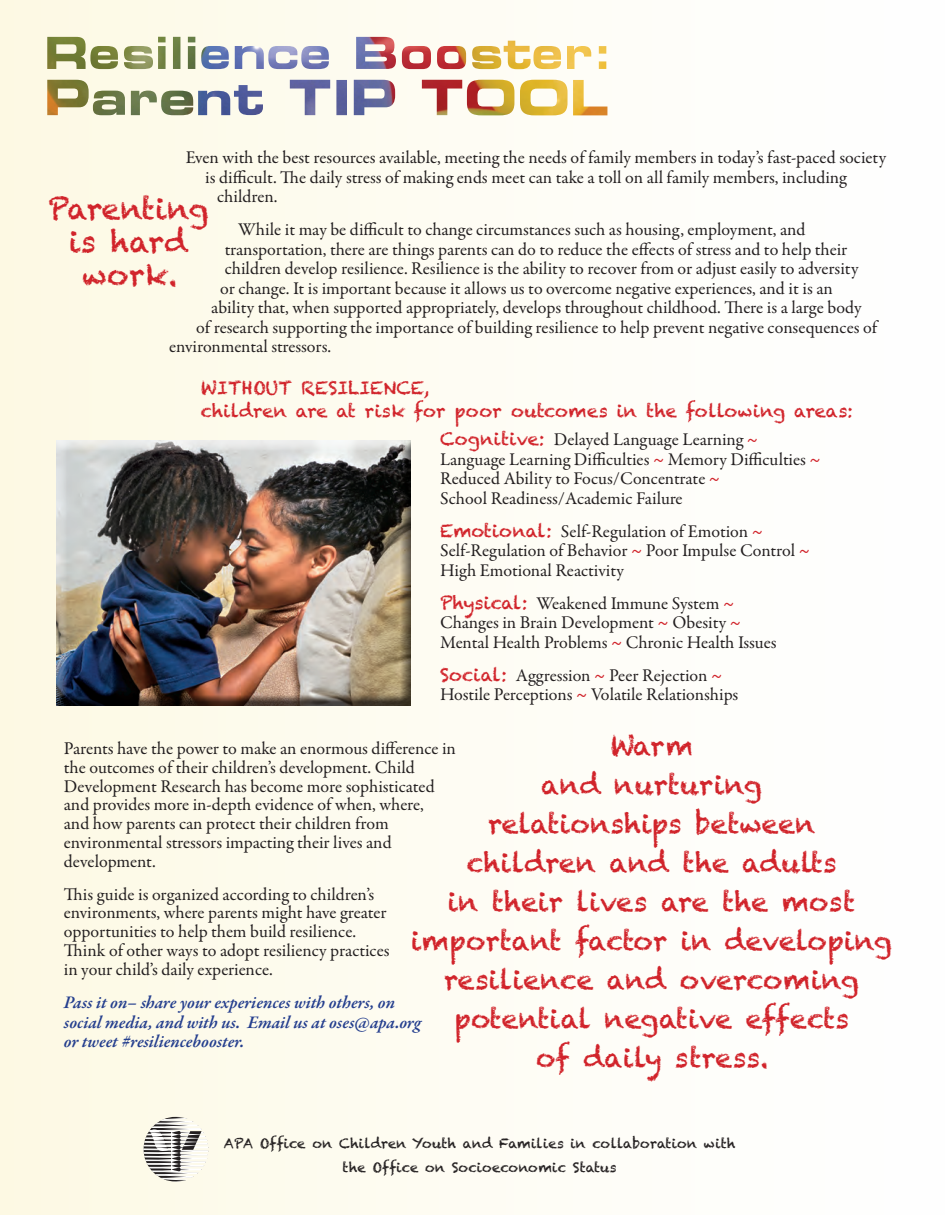
<style>
.page{position:relative;width:945px;height:1215px;background:#fff}
.page>*{position:absolute;margin:0;border:0;box-sizing:border-box;transform-origin:0 0}
.t1{font:30px/33px "Chalkduster";color:#d1232a;text-align:center}
.t2{font:27px/39px "Chalkduster";color:#d1232a;text-align:center}
.t3{font:18px/18.9px "Garamond Premr Pro";color:#231f20}
.t4{font:italic 600 18px/19.5px "Garamond Premr Pro";letter-spacing:-.005em;color:#253f8e}
.t5{font:18px/22.5px "Chalkduster";color:#d1232a}
.t6{font:13.5px/24px "Chalkduster";color:#231f20;text-align:center}
.s1{font-family:"Chalkduster";color:#d1232a}
.s2{font-weight:600;color:#d1232a}
</style>
<div class="page">
<div style="left:0;top:0;width:945px;height:1215px;background:linear-gradient(to right,#faf6e2,#fff)"></div>
<img style="left:47px;top:37px;width:544px;height:32px">
<div style="left:56px;top:439px;width:365px;height:267px;background:#231f20;opacity:.75"></div>
<svg style="left:144px;top:1117px;width:64px;height:65px"></svg>
<p class="t3" style="left:186px;top:149px;width:702px">Even with the best resources available, meeting the needs of family members in today’s fast-paced society</p>
<p class="t3" style="left:205px;top:168px;width:643px">is difficult. The daily stress of making ends meet can take a toll on all family members, including</p>
<p class="t3" style="left:217px;top:188px;width:62px">children.</p>
<p class="t3" style="left:238px;top:221px;width:569px">While it may be difficult to change circumstances such as housing, employment, and</p>
<p class="t3" style="left:225px;top:240px;width:624px">transportation, there are things parents can do to reduce the effects of stress and to help their</p>
<p class="t3" style="left:225px;top:260px;width:635px">children develop resilience. Resilience is the ability to recover from or adjust easily to adversity</p>
<p class="t3" style="left:220px;top:279px;width:614px">or change. It is important because it allows us to overcome negative experiences, and it is an</p>
<p class="t3" style="left:211px;top:299px;width:652px">ability that, when supported appropriately, develops throughout childhood. There is a large body</p>
<p class="t3" style="left:196px;top:318px;width:682px">of research supporting the importance of building resilience to help prevent negative consequences of</p>
<p class="t3" style="left:169px;top:338px;width:164px">environmental stressors.</p>
<p class="t5" style="left:201px;top:377px;width:654px">WITHOUT RESILIENCE,<br>children are at risk for poor outcomes in the following areas:</p>
<p class="t3" style="left:440px;top:430px;width:382px;line-height:19.5px"><span class="s1">Cognitive:</span> Delayed Language Learning <span class="s2">~ </span>Language Learning Difficulties <span class="s2">~</span> Memory Difficulties <span class="s2">~ </span>Reduced Ability to Focus/Concentrate <span class="s2">~<br></span>School Readiness/Academic Failure</p>
<p class="t3" style="left:440px;top:522px;width:371px;line-height:19.5px"><span class="s1">Emotional:</span> Self-Regulation of Emotion <span class="s2">~<br></span>Self-Regulation of Behavior <span class="s2">~</span> Poor Impulse Control <span class="s2">~<br></span>High Emotional Reactivity</p>
<p class="t3" style="left:440px;top:594px;width:338px;line-height:19.5px"><span class="s1">Physical:</span> Weakened Immune System <span class="s2">~<br></span>Changes in Brain Development <span class="s2">~</span> Obesity <span class="s2">~<br></span>Mental Health Problems <span class="s2">~</span> Chronic Health Issues</p>
<p class="t3" style="left:440px;top:666px;width:300px;line-height:19.5px"><span class="s1">Social:</span> Aggression <span class="s2">~</span> Peer Rejection <span class="s2">~<br></span>Hostile Perceptions <span class="s2">~</span> Volatile Relationships</p>
<p class="t3" style="left:64px;top:739px;width:394px">Parents have the power to make an enormous difference in the outcomes of their children’s development. Child Development Research has become more sophisticated and provides more in-depth evidence of when, where,<br>and how parents can protect their children from environmental stressors impacting their lives and development.</p>
<p class="t3" style="left:64px;top:885px;width:327px">This guide is organized according to children’s environments, where parents might have greater opportunities to help them build resilience.<br>Think of other ways to adopt resiliency practices in your child’s daily experience.</p>
<p class="t4" style="left:64px;top:994px;width:359px">Pass it on– share your experiences with others, on social media, and with us. Email us at oses@apa.org or tweet #resiliencebooster.</p>
<h1 class="t1" style="left:48px;top:192px;width:162px">Parenting is hard work.</h1>
<h2 class="t2" style="left:411px;top:726px;width:483px">Warm<br>and nurturing<br>relationships between<br>children and the adults<br>in their lives are the most important factor in developing resilience and overcoming potential negative effects<br>of daily stress.</h2>
<p class="t6" style="left:224px;top:1131px;width:513px">APA Office on Children Youth and Families in collaboration with the Office on Socioeconomic Status</p>
</div>
